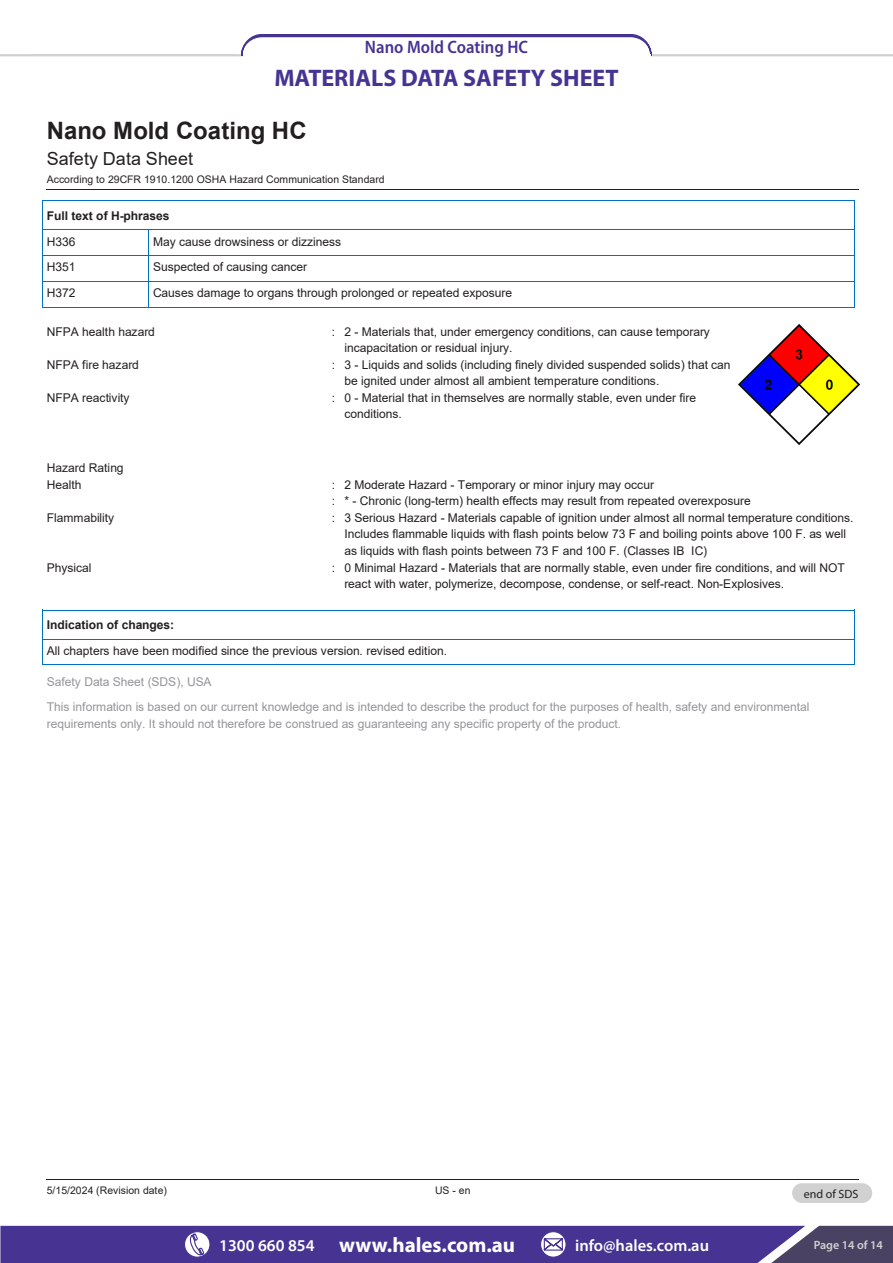
<style>
.page{position:relative;width:893px;height:1263px;background:#fff}
.page>*{position:absolute;margin:0;border:0;box-sizing:border-box;transform-origin:0 0}
.t1{font:700 24px "Myriad Pro";color:#473492}
.t2{font:700 24px "Arial";color:#231f20}
.t3{font:700 21px "Myriad Pro";color:#fff}
.t4{font:600 semi-condensed 18px "Myriad Pro";color:#473492}
.t5{font:18px "Arial";letter-spacing:.005em;color:#231f20}
.t6{font:600 16.5px "Myriad Pro";color:#fff}
.t7{font:12px/16.5px "Arial";letter-spacing:-.005em;color:#231f20}
.t8{font:12px/25.5px "Arial";letter-spacing:-.005em;color:#939598}
.t9{font:700 12px "Arial";letter-spacing:-.005em;color:#231f20}
.t10{font:600 12px "Myriad Pro";color:#d1d1d1}
.t11{font:12px "Myriad Pro";color:#231f20}
.t12{font:10.5px "Arial";color:#231f20}
.s1{font-weight:600;font-size:16.5px}
</style>
<div class="page">
<svg style="left:0;top:34px;width:893px;height:22px"></svg>
<svg style="left:240px;top:35px;width:412px;height:20px"></svg>
<hr style="left:243px;top:54px;width:407px;height:3px;background:#fff">
<hr style="left:32px;top:54px;width:202px;height:1px;background:#d1d1d1">
<svg style="left:0;top:1226px;width:893px;height:37px;background:#4e3d90"></svg>
<hr style="left:47px;top:189px;width:812px;height:1px;background:#231f20">
<hr style="left:47px;top:1179px;width:272px;height:1px;background:#231f20">
<hr style="left:320px;top:1179px;width:267px;height:1px;background:#231f20">
<hr style="left:588px;top:1179px;width:271px;height:1px;background:#231f20">
<hr style="left:43px;top:200px;width:811px;height:1px;background:#0070c0">
<hr style="left:43px;top:229px;width:105px;height:1px;background:#0070c0">
<hr style="left:149px;top:229px;width:705px;height:1px;background:#0070c0">
<hr style="left:43px;top:255px;width:105px;height:1px;background:#0070c0">
<hr style="left:149px;top:255px;width:705px;height:1px;background:#0070c0">
<hr style="left:43px;top:281px;width:105px;height:1px;background:#0070c0">
<hr style="left:149px;top:281px;width:705px;height:1px;background:#0070c0">
<svg style="left:42px;top:200px;width:1px;height:108px"></svg>
<hr style="left:43px;top:307px;width:105px;height:1px;background:#0070c0">
<svg style="left:148px;top:229px;width:1px;height:79px"></svg>
<hr style="left:149px;top:307px;width:705px;height:1px;background:#0070c0">
<svg style="left:854px;top:200px;width:1px;height:108px"></svg>
<img style="left:739px;top:324px;width:120px;height:120px">
<hr style="left:43px;top:610px;width:811px;height:1px;background:#0070c0">
<hr style="left:43px;top:639px;width:811px;height:1px;background:#0070c0">
<svg style="left:42px;top:610px;width:1px;height:55px"></svg>
<hr style="left:43px;top:665px;width:811px;height:1px;background:#0070c0">
<svg style="left:854px;top:610px;width:1px;height:55px"></svg>
<div style="left:792px;top:1183px;width:80px;height:20px;background:#d1d1d1;border-radius:10px"></div>
<h3 class="t4" style="left:365px;top:36px;width:165px">Nano Mold Coating HC</h3>
<h1 class="t1" style="left:274px;top:62px;width:346px">MATERIALS DATA SAFETY SHEET</h1>
<h1 class="t2" style="left:47px;top:113px;width:261px">Nano Mold Coating HC</h1>
<h3 class="t5" style="left:47px;top:146px;width:148px">Safety Data Sheet</h3>
<p class="t12" style="left:47px;top:172px;width:339px">According to 29CFR 1910.1200 OSHA Hazard Communication Standard</p>
<p class="t9" style="left:47px;top:207px;width:124px">Full text of H-phrases</p>
<p class="t7" style="left:47px;top:233px;width:30px">H336</p>
<p class="t7" style="left:153px;top:233px;width:190px">May cause drowsiness or dizziness</p>
<p class="t7" style="left:47px;top:259px;width:30px">H351</p>
<p class="t7" style="left:153px;top:259px;width:156px">Suspected of causing cancer</p>
<p class="t7" style="left:47px;top:285px;width:30px">H372</p>
<p class="t7" style="left:153px;top:285px;width:361px">Causes damage to organs through prolonged or repeated exposure</p>
<p class="t7" style="left:47px;top:323px;width:110px">NFPA health hazard</p>
<p class="t7" style="left:344px;top:323px;width:367px;text-indent:-12px">: 2 - Materials that, under emergency conditions, can cause temporary incapacitation or residual injury.</p>
<p class="t7" style="left:47px;top:356px;width:94px">NFPA fire hazard</p>
<p class="t7" style="left:344px;top:356px;width:388px;text-indent:-12px">: 3 - Liquids and solids (including finely divided suspended solids) that can be ignited under almost all ambient temperature conditions.</p>
<p class="t7" style="left:47px;top:389px;width:84px">NFPA reactivity</p>
<p class="t7" style="left:344px;top:389px;width:353px;text-indent:-12px">: 0 - Material that in themselves are normally stable, even under fire conditions.</p>
<p class="t7" style="left:47px;top:460px;width:78px">Hazard Rating<br>Health</p>
<p class="t7" style="left:332px;top:476px;width:420px">: 2 Moderate Hazard - Temporary or minor injury may occur<br>: * - Chronic (long-term) health effects may result from repeated overexposure</p>
<p class="t7" style="left:47px;top:509px;width:69px">Flammability</p>
<p class="t7" style="left:344px;top:509px;width:511px;text-indent:-12px">: 3 Serious Hazard - Materials capable of ignition under almost all normal temperature conditions.<br>Includes flammable liquids with flash points below 73 F and boiling points above 100 F. as well as liquids with flash points between 73 F and 100 F. (Classes IB IC)</p>
<p class="t7" style="left:47px;top:559px;width:46px">Physical</p>
<p class="t7" style="left:344px;top:559px;width:502px;text-indent:-12px">: 0 Minimal Hazard - Materials that are normally stable, even under fire conditions, and will NOT react with water, polymerize, decompose, condense, or self-react. Non-Explosives.</p>
<p class="t9" style="left:47px;top:617px;width:129px">Indication of changes:</p>
<p class="t7" style="left:47px;top:643px;width:402px">All chapters have been modified since the previous version. revised edition.</p>
<p class="t8" style="left:47px;top:669px;width:764px">Safety Data Sheet (SDS), USA<br>This information is based on our current knowledge and is intended to describe the product for the purposes of health, safety and environmental</p>
<p class="t8" style="left:47px;top:711px;width:576px">requirements only. It should not therefore be construed as guaranteeing any specific property of the product.</p>
<p class="t12" style="left:47px;top:1183px;width:122px">5/15/2024 (Revision date)</p>
<p class="t12" style="left:435px;top:1183px;width:37px">US - en</p>
<p class="t12" style="left:833px;top:1183px;width:28px">14/14</p>
<p class="t11" style="left:804px;top:1186px;width:56px">end of SDS</p>
<h2 class="t3" style="left:219px;top:1231px;width:297px"><span class="s1">1300 660 854</span> www.hales.com.au</h2>
<h3 class="t6" style="left:575px;top:1234px;width:135px">info@hales.com.au</h3>
<p class="t10" style="left:814px;top:1237px;width:71px">Page 14 of 14</p>
</div>
